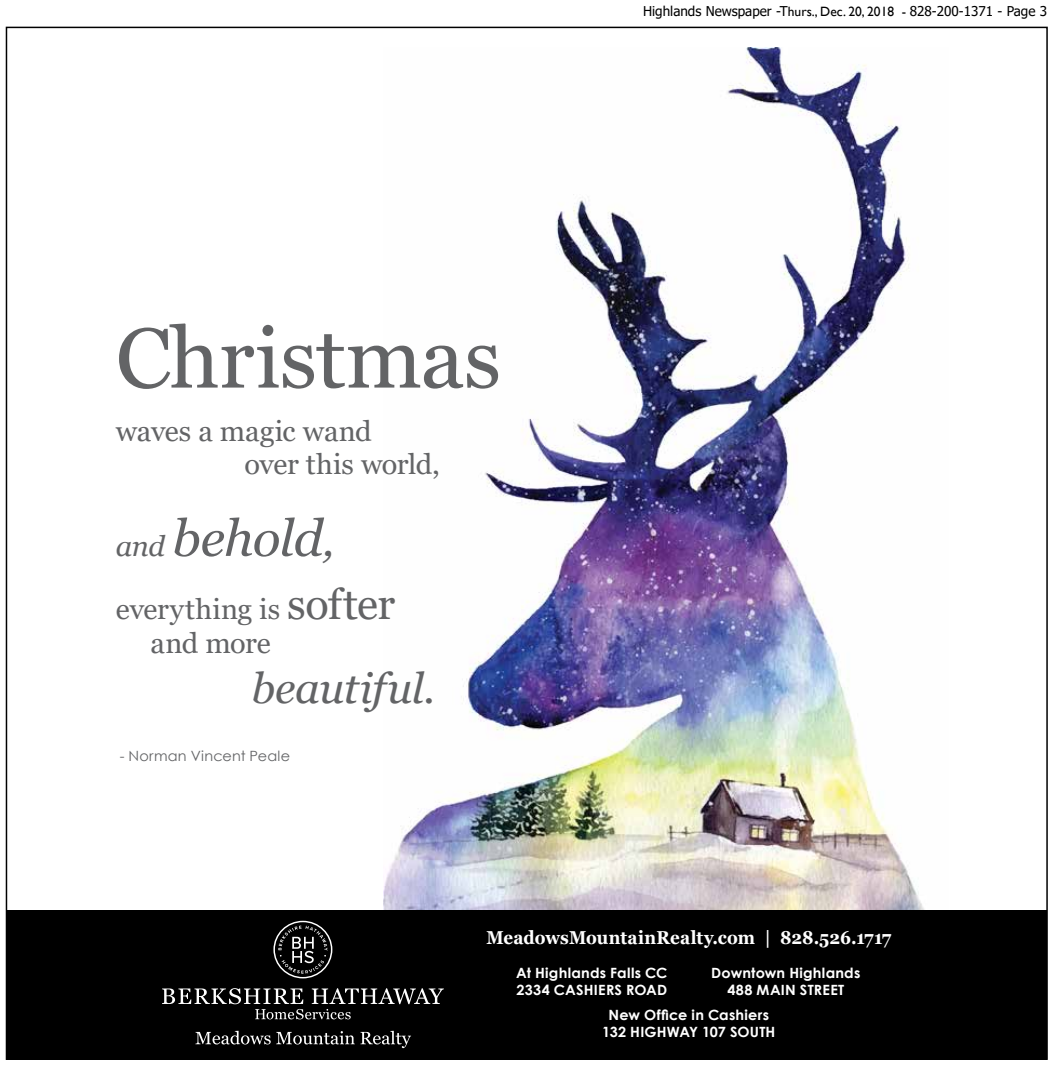
<style>
.page{position:relative;width:1053px;height:1069px;background:#fff}
.page>*{position:absolute;margin:0;border:0;box-sizing:border-box;transform-origin:0 0}
.t1{font:84.75px "Georgia";letter-spacing:-.01em;color:#636466}
.t2{font:italic 50.85px "Georgia";letter-spacing:-.015em;color:#636466}
.t3{font:italic 42.3px "Georgia";letter-spacing:-.01em;color:#636466}
.t4{font:28.2px/33.9px "Georgia";letter-spacing:-.005em;color:#636466}
.t5{font:700 18.6px "Georgia";letter-spacing:.005em;color:#fff;scale:.91 1}
.t6{font:700 14.1px/17px "Century Gothic";letter-spacing:.015em;color:#fff;text-align:center}
.t7{font:14.1px "Century Gothic";letter-spacing:.015em;color:#636466}
.t8{font:13.5px "Tahoma";color:#000}
.s1{font-size:28.2px}
.s2{font-size:42.3px}
.s3{font-style:normal}
.s4{font-family:"Gill Sans"}
</style>
<div class="page">
<img style="left:383px;top:47px;width:541px;height:862px">
<div style="left:6px;top:909px;width:1041px;height:149px;background:#000"></div>
<svg style="left:273px;top:920px;width:59px;height:58px"></svg>
<svg style="left:162px;top:988px;width:282px;height:31px"></svg>
<svg style="left:195px;top:1030px;width:216px;height:17px"></svg>
<h1 class="t1" style="left:116px;top:307px;width:387px">Christmas</h1>
<h3 class="t4" style="left:244px;top:414px;width:197px;text-indent:-129px">waves a magic wand<br>over this world,</h3>
<h2 class="t2" style="left:116px;top:506px;width:220px"><span class="s1">and</span> behold<span class="s2">,</span></h2>
<h3 class="t4" style="left:151px;top:592px;width:246px;text-indent:-35px">everything is <span class="s2">softer </span>and more</h3>
<h3 class="t3" style="left:251px;top:662px;width:185px">beautiful<span class="s3">.</span></h3>
<p class="t7" style="left:120px;top:746px;width:172px">- Norman Vincent Peale</p>
<p class="t8" style="left:643px;top:2px;width:406px">Highlands Newspaper -T<span class="s4">hurs., Dec. 20, 2018 -</span> 828-200-1371 - Page 3</p>
<h3 class="t5" style="left:486px;top:925px;width:446px">MeadowsMountainRealty.com | 828.526.1717</h3>
<p class="t6" style="left:516px;top:963px;width:153px;text-align:left">At Highlands Falls CC<br>2334 CASHIERS ROAD</p>
<p class="t6" style="left:711px;top:963px;width:151px">Downtown Highlands<br>488 MAIN STREET</p>
<p class="t6" style="left:602px;top:1005px;width:175px">New Office in Cashiers<br>132 HIGHWAY 107 SOUTH</p>
</div>
